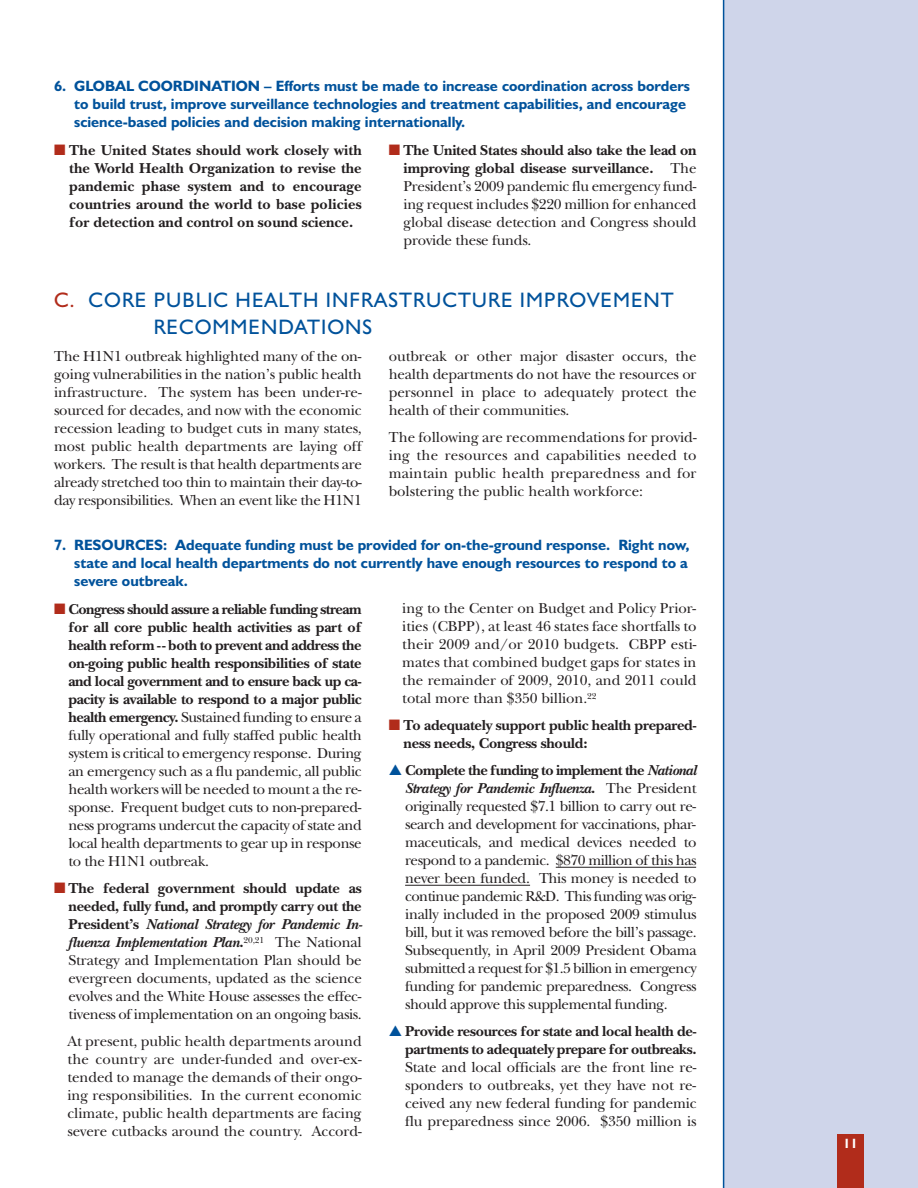
<style>
.page{position:relative;width:918px;height:1188px;background:#fff}
.page>*{position:absolute;margin:0;border:0;box-sizing:border-box;transform-origin:0 0}
.t1{font:21px/27px "Humanist 521 BT";letter-spacing:.05em;color:#00529b}
.t2{font:15px/18px "New Baskerville";letter-spacing:-.015em;color:#231f20;text-align:justify}
.t3{font:700 15px/18px "Humanist 521 BT";color:#00529b}
.t4{font:700 15px/18px "New Baskerville";letter-spacing:-.015em;color:#231f20;text-align:justify}
.t5{font:700 13.5px "Humanist 521 BT";color:#fff}
.s1{color:#b12c1b}
.s2{font-weight:700}
.s3{font-weight:700;font-style:italic}
.s4{color:#00529b}
</style>
<div class="page">
<div style="left:724px;top:0;width:194px;height:1188px;background:#cfd5ea"></div>
<hr style="left:723px;top:0;width:1px;height:1188px;background:#00529b">
<hr style="left:556px;top:867px;width:140px;height:1px;background:#231f20">
<hr style="left:405px;top:885px;width:125px;height:1px;background:#231f20">
<div style="left:837px;top:1134px;width:27px;height:54px;background:#b12c1b"></div>
<p class="t3" style="left:74px;top:79px;width:617px;text-indent:-20px">6. GLOBAL COORDINATION – Efforts must be made to increase coordination across borders to build trust, improve surveillance technologies and treatment capabilities, and encourage science-based policies and decision making internationally.</p>
<p class="t4" style="left:69px;top:143px;width:294px;text-indent:-15px"><span class="s1">■</span> The United States should work closely with the World Health Organization to revise the pandemic phase system and to encourage countries around the world to base policies for detection and control on sound science.</p>
<p class="t2" style="left:404px;top:143px;width:295px;text-indent:-15px"><span class="s1">■</span> <span class="s2">The United States should also take the lead on improving global disease surveillance.</span> The President’s 2009 pandemic flu emergency fund&shy;ing request includes $220 million for enhanced global disease detection and Congress should provide these funds.</p>
<h1 class="t1" style="left:154px;top:289px;width:522px;text-indent:-100px"><span class="s1">C.</span> CORE PUBLIC HEALTH INFRASTRUCTURE IMPROVEMENT<br>RECOMMENDATIONS</h1>
<p class="t2" style="left:54px;top:349px;width:309px">The H1N1 outbreak highlighted many of the on&shy;going vulnerabilities in the nation’s public health infrastructure. The system has been under-re&shy;sourced for decades, and now with the economic recession leading to budget cuts in many states, most public health departments are laying off workers. The result is that health departments are already stretched too thin to maintain their day-to&shy;day responsibilities. When an event like the H1N1</p>
<p class="t2" style="left:389px;top:349px;width:309px">outbreak or other major disaster occurs, the health departments do not have the resources or personnel in place to adequately protect the health of their communities.</p>
<p class="t2" style="left:389px;top:430px;width:309px">The following are recommendations for provid&shy;ing the resources and capabilities needed to maintain public health preparedness and for bolstering the public health workforce:</p>
<p class="t3" style="left:74px;top:538px;width:617px;text-align:justify;text-indent:-20px">7. RESOURCES: Adequate funding must be provided for on-the-ground response. Right now, state and local health departments do not currently have enough resources to respond to a severe outbreak.</p>
<p class="t2" style="left:68px;top:602px;width:295px;text-indent:-14px"><span class="s1">■</span> <span class="s2">Congress should assure a reliable funding stream for all core public health activities as part of health reform -- both to prevent and address the on-going public health responsibilities of state and local government and to ensure back up ca&shy;pacity is available to respond to a major public health emergency.</span> Sustained funding to ensure a fully operational and fully staffed public health system is critical to emergency response. During an emergency such as a flu pandemic, all public health workers will be needed to mount a the re&shy;sponse. Frequent budget cuts to non-prepared&shy;ness programs undercut the capacity of state and local health departments to gear up in response to the H1N1 outbreak.</p>
<p class="t2" style="left:69px;top:881px;width:295px;text-indent:-15px"><span class="s1">■</span> <span class="s2">The federal government should update as needed, fully fund, and promptly carry out the President’s</span> <span class="s3">National Strategy for Pandemic In&shy;fluenza Implementation Plan</span><span class="s2">.</span><sup>20,21</sup> The National Strategy and Implementation Plan should be evergreen documents, updated as the science evolves and the White House assesses the effec&shy;tiveness of implementation on an ongoing basis.</p>
<p class="t2" style="left:67px;top:1034px;width:296px">At present, public health departments around the country are under-funded and over-ex&shy;tended to manage the demands of their ongo&shy;ing responsibilities. In the current economic climate, public health departments are facing severe cutbacks around the country. Accord-</p>
<p class="t2" style="left:402px;top:601px;width:296px">ing to the Center on Budget and Policy Prior&shy;ities (CBPP), at least 46 states face shortfalls to their 2009 and/or 2010 budgets. CBPP esti&shy;mates that combined budget gaps for states in the remainder of 2009, 2010, and 2011 could total more than $350 billion.<sup>22</sup></p>
<p class="t4" style="left:404px;top:718px;width:294px;text-indent:-15px"><span class="s1">■</span> To adequately support public health prepared&shy;ness needs, Congress should:</p>
<p class="t2" style="left:405px;top:763px;width:293px;text-indent:-16px"><span class="s4">▲</span> <span class="s2">Complete the funding to implement the</span> <span class="s3">National Strategy for Pandemic Influenza</span><span class="s2">.</span> The President originally requested $7.1 billion to carry out re&shy;search and development for vaccinations, phar&shy;maceuticals, and medical devices needed to respond to a pandemic. $870 million of this has never been funded. This money is needed to continue pandemic R&amp;D. This funding was orig&shy;inally included in the proposed 2009 stimulus bill, but it was removed before the bill’s passage.<br>Subsequently, in April 2009 President Obama submitted a request for $1.5 billion in emergency funding for pandemic preparedness. Congress should approve this supplemental funding.</p>
<p class="t4" style="left:389px;top:1024px;width:309px;text-align:right"><span class="s4">▲</span> Provide resources for state and local health de&shy;partments to adequately prepare for outbreaks.</p>
<p class="t2" style="left:405px;top:1060px;width:293px">State and local officials are the front line re&shy;sponders to outbreaks, yet they have not re&shy;ceived any new federal funding for pandemic flu preparedness since 2006. $350 million is</p>
<p class="t5" style="left:843px;top:1138px;width:16px">11</p>
</div>
